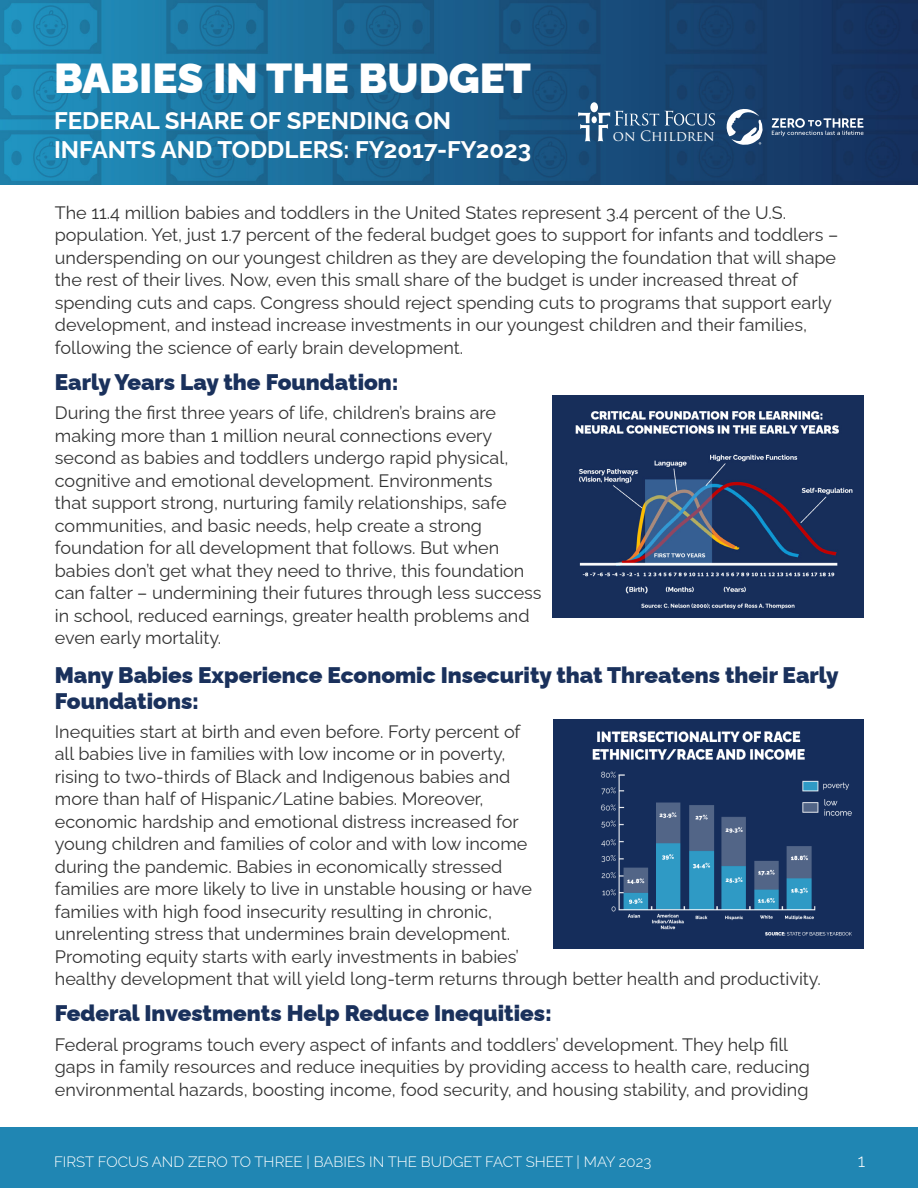
<style>
.page{position:relative;width:918px;height:1188px;background:#fff}
.page>*{position:absolute;margin:0;border:0;box-sizing:border-box;transform-origin:0 0}
.t1{font:900 42px "Raleway";color:#fff}
.t2{font:700 24px/28.8px "Raleway";color:#fff}
.t3{font:900 22.5px/25.5px "Raleway";color:#1a315c}
.t4{font:18px/22.5px "Raleway";color:#333}
.t5{font:300 18px "Raleway";color:#fff}
.t6{font:300 15px "Raleway";color:#fff}
.t7{font:13.95px "Trajan Pro 3";color:#fff}
</style>
<div class="page">
<div style="left:0;top:1128px;width:918px;height:60px;background:#2086b3"></div>
<img style="left:0;top:0;width:918px;height:185px">
<svg style="left:772px;top:118px;width:92px;height:18px;background:#5a7292"></svg>
<svg style="left:726px;top:108px;width:37px;height:37px"></svg>
<div style="left:590px;top:102px;width:8px;height:10px;background:#fff;border-radius:50%"></div>
<svg style="left:578px;top:111px;width:81px;height:30px;background:#436c91"></svg>
<svg style="left:665px;top:111px;width:50px;height:15px"></svg>
<img style="left:552px;top:395px;width:312px;height:223px">
<img style="left:553px;top:719px;width:311px;height:229px">
<h1 class="t1" style="left:54px;top:45px;width:479px">BABIES IN THE BUDGET</h1>
<h2 class="t2" style="left:54px;top:103px;width:479px">FEDERAL SHARE OF SPENDING ON<br>INFANTS AND TODDLERS: FY2017-FY2023</h2>
<p class="t7" style="left:613px;top:127px;width:104px">ON CHILDREN</p>
<p class="t4" style="left:55px;top:199px;width:785px">The 11.4 million babies and toddlers in the United States represent 3.4 percent of the U.S. population. Yet, just 1.7 percent of the federal budget goes to support for infants and toddlers – underspending on our youngest children as they are developing the foundation that will shape the rest of their lives. Now, even this small share of the budget is under increased threat of spending cuts and caps. Congress should reject spending cuts to programs that support early development, and instead increase investments in our youngest children and their families, following the science of early brain development.</p>
<p class="t3" style="left:55px;top:367px;width:345px">Early Years Lay the Foundation:</p>
<p class="t4" style="left:55px;top:400px;width:488px">During the first three years of life, children’s brains are making more than 1 million neural connections every second as babies and toddlers undergo rapid physical, cognitive and emotional development. Environments<br>that support strong, nurturing family relationships, safe communities, and basic needs, help create a strong foundation for all development that follows. But when babies don’t get what they need to thrive, this foundation can falter – undermining their futures through less success in school, reduced earnings, greater health problems and even early mortality.</p>
<p class="t3" style="left:55px;top:660px;width:785px">Many Babies Experience Economic Insecurity that Threatens their Early<br>Foundations:</p>
<p class="t4" style="left:55px;top:718px;width:767px">Inequities start at birth and even before. Forty percent of<br>all babies live in families with low income or in poverty,<br>rising to two-thirds of Black and Indigenous babies and<br>more than half of Hispanic/Latine babies. Moreover,<br>economic hardship and emotional distress increased for<br>young children and families of color and with low income<br>during the pandemic. Babies in economically stressed<br>families are more likely to live in unstable housing or have<br>families with high food insecurity resulting in chronic,<br>unrelenting stress that undermines brain development.<br>Promoting equity starts with early investments in babies’<br>healthy development that will yield long-term returns through better health and productivity.</p>
<p class="t3" style="left:55px;top:998px;width:499px">Federal Investments Help Reduce Inequities:</p>
<p class="t4" style="left:55px;top:1031px;width:757px">Federal programs touch every aspect of infants and toddlers’ development. They help fill gaps in family resources and reduce inequities by providing access to health care, reducing environmental hazards, boosting income, food security, and housing stability, and providing</p>
<p class="t6" style="left:54px;top:1149px;width:599px">FIRST FOCUS AND ZERO TO THREE | BABIES IN THE BUDGET FACT SHEET | MAY 2023</p>
<p class="t5" style="left:858px;top:1146px;width:9px">1</p>
</div>
